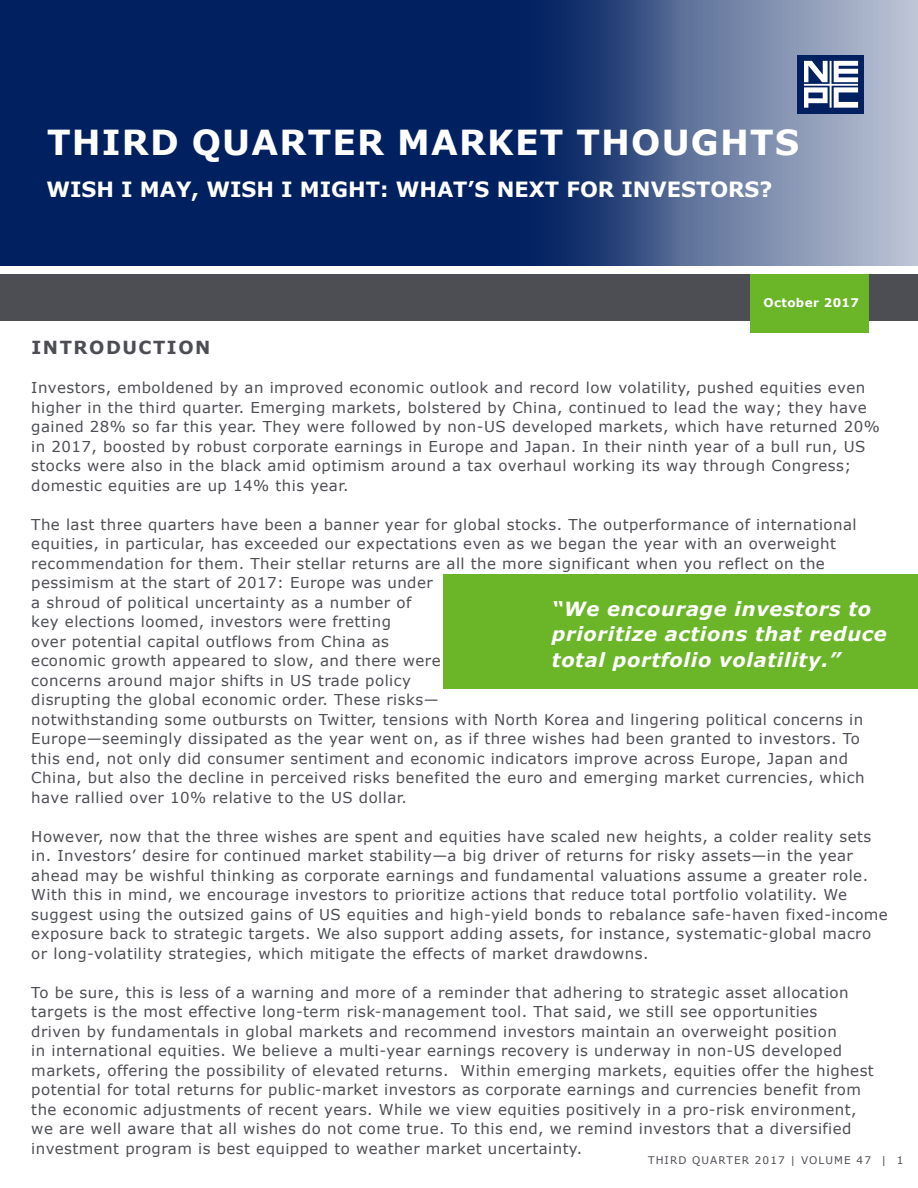
<style>
.page{position:relative;width:918px;height:1188px;background:#fff}
.page>*{position:absolute;margin:0;border:0;box-sizing:border-box;transform-origin:0 0}
.Doc_Title_-_Quarter{font:700 34.5px "Verdana";letter-spacing:.035em;color:#fff}
.Doc_Subtitle_-_Quart{font:700 21px "Verdana";color:#fff}
.Accent{font:italic 700 19.5px/25.5px "Verdana";letter-spacing:.03em;color:#fff}
.Heading{font:700 18px "Verdana";letter-spacing:.085em;color:#4d4e54}
.Main_Body_Text{font:15px/19.5px "Verdana";letter-spacing:.03em;color:#4d4e54}
.t1{font:700 12px "Verdana";letter-spacing:.03em;color:#fff}
.Main_Body_Text-2{font:10.5px "Verdana";letter-spacing:.1em;color:#4d4e54}
</style>
<div class="page">
<svg style="left:0;top:0;width:918px;height:266px;background:#324c7f"></svg>
<div style="left:798px;top:56px;width:66px;height:58px;background:#002060"></div>
<svg style="left:804px;top:61px;width:54px;height:47px"></svg>
<svg style="left:360px;top:0;width:356px;height:266px;background:#19366f"></svg>
<div style="left:0;top:274px;width:918px;height:47px;background:#4d4e54"></div>
<div style="left:750px;top:274px;width:119px;height:59px;background:#6bb528"></div>
<div style="left:444px;top:574px;width:474px;height:114px;background:#6bb528"></div>
<p class="Doc_Title_-_Quarter" style="left:47px;top:118px;width:754px">THIRD QUARTER MARKET THOUGHTS</p>
<p class="Doc_Subtitle_-_Quart" style="left:46px;top:175px;width:728px">WISH I MAY, WISH I MIGHT: WHAT’S NEXT FOR INVESTORS?</p>
<p class="t1" style="left:764px;top:294px;width:97px">October 2017</p>
<p class="Heading" style="left:32px;top:335px;width:180px">INTRODUCTION</p>
<p class="Main_Body_Text" style="left:31px;top:378px;width:850px">Investors, emboldened by an improved economic outlook and record low volatility, pushed equities even higher in the third quarter. Emerging markets, bolstered by China, continued to lead the way; they have gained 28% so far this year. They were followed by non-US developed markets, which have returned 20% in 2017, boosted by robust corporate earnings in Europe and Japan. In their ninth year of a bull run, US stocks were also in the black amid optimism around a tax overhaul working its way through Congress; domestic equities are up 14% this year.</p>
<p class="Main_Body_Text" style="left:31px;top:515px;width:835px">The last three quarters have been a banner year for global stocks. The outperformance of international equities, in particular, has exceeded our expectations even as we began the year with an overweight recommendation for them. Their stellar returns are all the more significant when you reflect on the pessimism at the start of 2017: Europe was under<br>a shroud of political uncertainty as a number of<br>key elections loomed, investors were fretting<br>over potential capital outflows from China as<br>economic growth appeared to slow, and there were<br>concerns around major shifts in US trade policy<br>disrupting the global economic order. These risks—<br>notwithstanding some outbursts on Twitter, tensions with North Korea and lingering political concerns in Europe—seemingly dissipated as the year went on, as if three wishes had been granted to investors. To this end, not only did consumer sentiment and economic indicators improve across Europe, Japan and China, but also the decline in perceived risks benefited the euro and emerging market currencies, which have rallied over 10% relative to the US dollar.</p>
<p class="Main_Body_Text" style="left:31px;top:827px;width:858px">However, now that the three wishes are spent and equities have scaled new heights, a colder reality sets in. Investors’ desire for continued market stability—a big driver of returns for risky assets—in the year ahead may be wishful thinking as corporate earnings and fundamental valuations assume a greater role.<br>With this in mind, we encourage investors to prioritize actions that reduce total portfolio volatility. We suggest using the outsized gains of US equities and high-yield bonds to rebalance safe-haven fixed-income exposure back to strategic targets. We also support adding assets, for instance, systematic-global macro or long-volatility strategies, which mitigate the effects of market drawdowns.</p>
<p class="Main_Body_Text" style="left:31px;top:983px;width:844px">To be sure, this is less of a warning and more of a reminder that adhering to strategic asset allocation targets is the most effective long-term risk-management tool. That said, we still see opportunities<br>driven by fundamentals in global markets and recommend investors maintain an overweight position<br>in international equities. We believe a multi-year earnings recovery is underway in non-US developed markets, offering the possibility of elevated returns. Within emerging markets, equities offer the highest potential for total returns for public-market investors as corporate earnings and currencies benefit from the economic adjustments of recent years. While we view equities positively in a pro-risk environment, we are well aware that all wishes do not come true. To this end, we remind investors that a diversified investment program is best equipped to weather market uncertainty.</p>
<p class="Accent" style="left:552px;top:596px;width:336px">“We encourage investors to prioritize actions that reduce total portfolio volatility.”</p>
<p class="Main_Body_Text-2" style="left:648px;top:1153px;width:257px">THIRD QUARTER 2017 | VOLUME 47 | 1</p>
</div>
